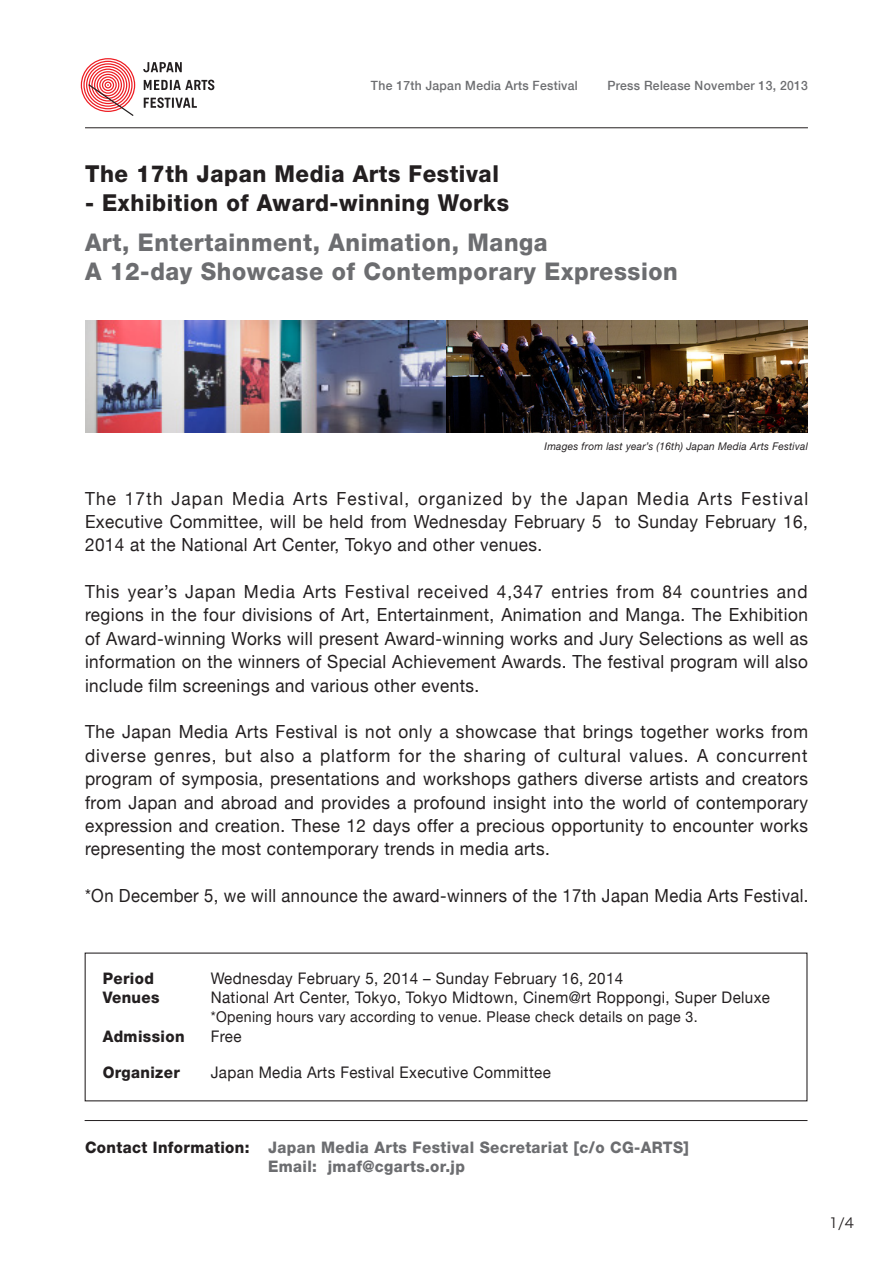
<style>
.page{position:relative;width:893px;height:1263px;background:#fff}
.page>*{position:absolute;margin:0;border:0;box-sizing:border-box;transform-origin:0 0}
.大見出し{font:800 24.45px "Helvetica Neue";letter-spacing:.025em;color:#6c6d70;scale:.95 1}
.大見出し-2{font:800 23.4px "Helvetica Neue";letter-spacing:.025em;color:#231f20;scale:.95 1}
.本文{font:18px/23.4px "Helvetica Neue";letter-spacing:.025em;color:#231f20;scale:.95 1}
.本文-2{font:18px "Helvetica Neue";letter-spacing:.025em;color:#231f20;scale:.92 1}
.本文-3{font:18px "Helvetica Neue";letter-spacing:.05em;color:#231f20;scale:.95 1}
.本文-4{font:18px "Helvetica Neue";letter-spacing:.07em;color:#231f20;scale:.95 1}
.本文-5{font:18px "Helvetica Neue";letter-spacing:.055em;color:#231f20;scale:.95 1}
.作者名{font:15.9px "Helvetica Neue";letter-spacing:.025em;color:#231f20;scale:.95 1}
.本文-6{font:800 15.9px "Helvetica Neue";letter-spacing:.025em;color:#6c6d70;scale:.95 1}
.作者名-2{font:800 15.9px "Helvetica Neue";letter-spacing:.025em;color:#231f20;scale:.95 1}
.本文-7{font:800 15.9px "Helvetica Neue";letter-spacing:.025em;color:#231f20;scale:.95 1}
.作者名-3{font:14.85px "Helvetica Neue";letter-spacing:.025em;color:#231f20;scale:.95 1}
.t1{font:13.8px "Hira Kaku Pro N W3";color:#231f20}
.ヘッダー{font:500 12.75px "Helvetica Neue";letter-spacing:.025em;color:#6c6d70;scale:.95 1}
.本文-8{font:italic 10.65px "Helvetica Neue";letter-spacing:.025em;color:#231f20;scale:.95 1}
</style>
<div class="page">
<svg style="left:143px;top:62px;width:39px;height:10px"></svg>
<svg style="left:144px;top:97px;width:53px;height:11px"></svg>
<svg style="left:144px;top:80px;width:70px;height:10px"></svg>
<svg style="left:81px;top:58px;width:54px;height:58px"></svg>
<hr style="left:85px;top:128px;width:723px;height:1px;background:#231f20">
<hr style="left:85px;top:1120px;width:722px;height:1px;background:#231f20">
<img style="left:85px;top:321px;width:723px;height:111px">
<p class="ヘッダー" style="left:371px;top:77px;width:219px">The 17th Japan Media Arts Festival</p>
<p class="ヘッダー" style="left:607px;top:77px;width:212px">Press Release November 13, 2013</p>
<p class="大見出し-2" style="left:85px;top:159px;width:437px">The 17th Japan Media Arts Festival</p>
<p class="大見出し-2" style="left:85px;top:189px;width:448px">- Exhibition of Award-winning Works</p>
<p class="大見出し" style="left:85px;top:227px;width:489px">Art, Entertainment, Animation, Manga</p>
<p class="大見出し" style="left:85px;top:257px;width:626px">A 12-day Showcase of Contemporary Expression</p>
<p class="本文-8" style="left:544px;top:439px;width:279px">Images from last year s’ (16th) Japan Media Arts Festival</p>
<p class="本文" style="left:85px;top:486px;width:34px">The</p>
<p class="本文" style="left:125px;top:486px;width:41px">17th</p>
<p class="本文" style="left:171px;top:486px;width:56px">Japan</p>
<p class="本文" style="left:232px;top:486px;width:57px">Media</p>
<p class="本文" style="left:293px;top:486px;width:38px">Arts</p>
<p class="本文-4" style="left:336px;top:487px;width:78px">Festival,</p>
<p class="本文-4" style="left:418px;top:487px;width:91px">organized</p>
<p class="本文" style="left:512px;top:486px;width:23px">by</p>
<p class="本文" style="left:541px;top:486px;width:30px">the</p>
<p class="本文" style="left:576px;top:486px;width:56px">Japan</p>
<p class="本文" style="left:637px;top:486px;width:57px">Media</p>
<p class="本文" style="left:698px;top:486px;width:38px">Arts</p>
<p class="本文-4" style="left:741px;top:487px;width:72px">Festival</p>
<p class="本文" style="left:85px;top:510px;width:545px">Executive Committee, will be held from Wednesday February 5<br>2014 at the National Art Center, Tokyo and other venues.</p>
<p class="本文" style="left:615px;top:510px;width:204px">to Sunday February 16,</p>
<p class="本文" style="left:617px;top:580px;width:41px">from</p>
<p class="本文" style="left:85px;top:580px;width:762px">This<br>regions in the four divisions of Art, Entertainment, Animation and Manga. The Exhibition of Award-winning Works will present Award-winning works and Jury Selections as well as information on the winners of Special Achievement Awards. The festival program will also include film screenings and various other events.</p>
<p class="本文" style="left:85px;top:720px;width:762px;text-align:right">The Japan Media Arts Festival is not only a showcase that brings together works from concurrent</p>
<p class="本文" style="left:128px;top:580px;width:53px">year s’</p>
<p class="本文" style="left:185px;top:580px;width:55px">Japan</p>
<p class="本文" style="left:244px;top:580px;width:55px">Media</p>
<p class="本文" style="left:303px;top:580px;width:37px">Arts</p>
<p class="本文-3" style="left:345px;top:581px;width:70px">Festival</p>
<p class="本文-3" style="left:418px;top:581px;width:76px">received</p>
<p class="本文-3" style="left:552px;top:581px;width:61px">entries</p>
<p class="本文-3" style="left:691px;top:581px;width:84px">countries</p>
<p class="本文" style="left:777px;top:580px;width:34px">and</p>
<p class="本文" style="left:497px;top:580px;width:50px">4,347</p>
<p class="本文" style="left:662px;top:580px;width:23px">84</p>
<p class="本文-5" style="left:320px;top:745px;width:76px">platform</p>
<p class="本文" style="left:399px;top:743px;width:25px">for</p>
<p class="本文" style="left:534px;top:743px;width:18px">of</p>
<p class="本文" style="left:85px;top:743px;width:762px">diverse<br>program of symposia, presentations and workshops gathers diverse artists and creators from Japan and abroad and provides a profound insight into the world of contemporary expression and creation. These 12 days offer a precious opportunity to encounter works representing the most contemporary trends in media arts.</p>
<p class="本文-2" style="left:85px;top:885px;width:788px">*On December 5, we will announce the award-winners of the 17th Japan Media Arts Festival.</p>
<p class="本文" style="left:225px;top:743px;width:30px">but</p>
<p class="本文" style="left:260px;top:743px;width:38px">also</p>
<p class="本文" style="left:430px;top:743px;width:29px">the</p>
<p class="本文-5" style="left:464px;top:745px;width:67px">sharing</p>
<p class="本文-5" style="left:558px;top:745px;width:68px">cultural</p>
<p class="本文" style="left:629px;top:743px;width:84px">values A.</p>
<p class="本文" style="left:154px;top:743px;width:67px">genres,</p>
<p class="本文" style="left:303px;top:743px;width:11px">a</p>
<p class="作者名-2" style="left:103px;top:969px;width:55px">Period</p>
<p class="作者名" style="left:211px;top:969px;width:436px">Wednesday February 5, 2014 – Sunday February 16, 2014</p>
<p class="作者名-2" style="left:103px;top:988px;width:61px">Venues</p>
<p class="作者名" style="left:211px;top:988px;width:590px">National Art Center, Tokyo, Tokyo Midtown, Cinem@rt Roppongi, Super Deluxe</p>
<p class="作者名-2" style="left:103px;top:1026px;width:88px">Admission</p>
<p class="作者名-3" style="left:211px;top:1008px;width:514px">*Opening hours vary according to venue. Please check details on page 3.</p>
<p class="作者名" style="left:211px;top:1026px;width:34px">Free</p>
<p class="作者名-2" style="left:103px;top:1063px;width:83px">Organizer</p>
<p class="作者名" style="left:211px;top:1063px;width:360px">Japan Media Arts Festival Executive Committee</p>
<p class="本文-7" style="left:85px;top:1138px;width:175px">Contact Information:</p>
<p class="本文-6" style="left:268px;top:1138px;width:445px">Japan Media Arts Festival Secretariat [ o/c CG-ARTS[</p>
<p class="本文-6" style="left:268px;top:1157px;width:53px">Email:</p>
<p class="本文-6" style="left:328px;top:1157px;width:146px">jmaf@cgarts.or.jp</p>
<p class="t1" style="left:829px;top:1211px;width:26px">1/4</p>
</div>
